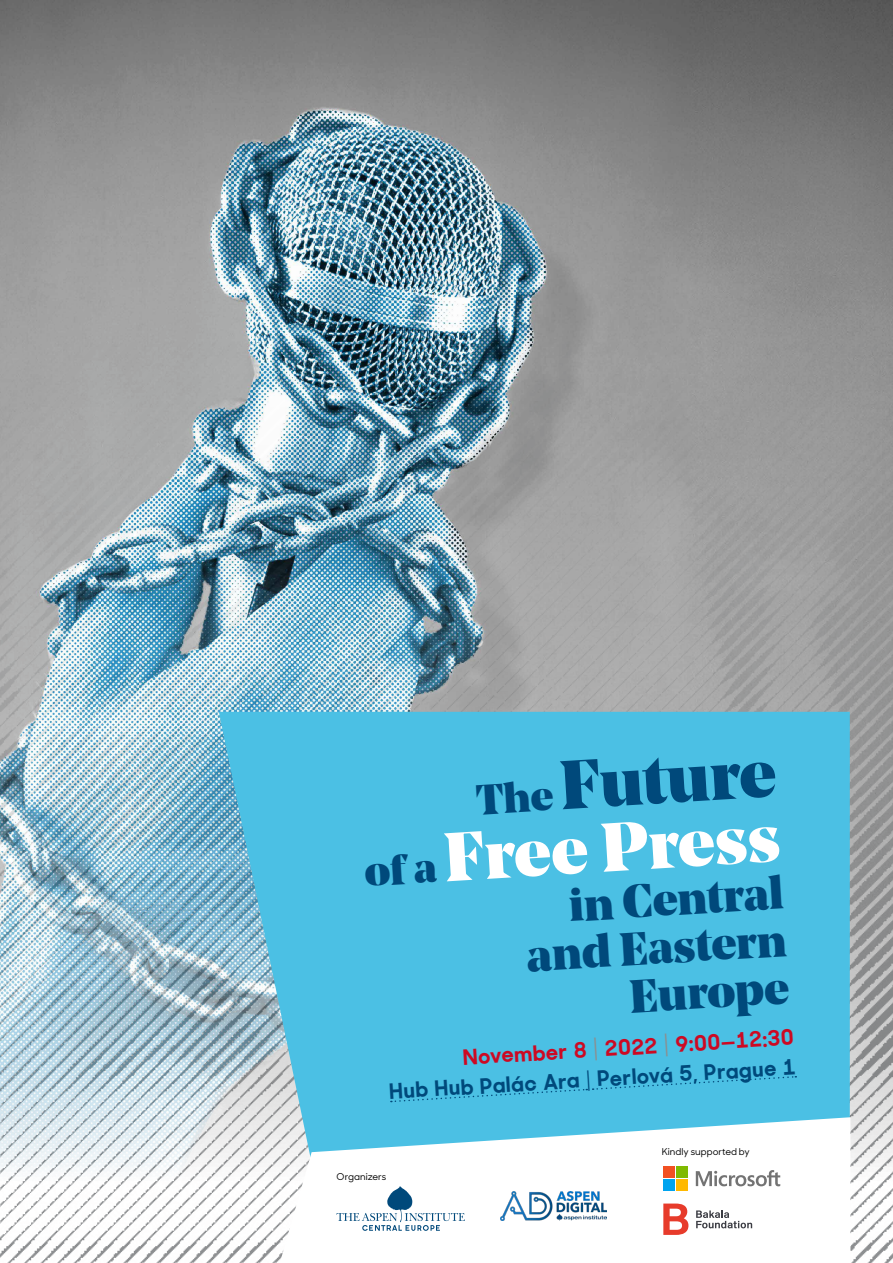
<style>
.page{position:relative;width:893px;height:1263px;background:#fff}
.page>*{position:absolute;margin:0;border:0;box-sizing:border-box;transform-origin:0 0}
.t1{font:900 68.4px "Noe Display";color:#fff}
.t2{font:900 68.4px "Noe Display";color:#00497b}
.t3{font:900 46.35px/47.5px "Noe Display";color:#00497b;text-align:right}
.t4{font:700 21.3px/28.7px "Sharp Sans No 2";color:#00497b;text-align:right}
.t5{font:700 21.3px "Sharp Sans No 2";color:#cd0923}
.t6{font:500 9.45px "Sharp Sans Display No 1";color:#000}
.s1{color:#cd0923}
.s2{font-weight:400}
</style>
<div class="page">
<img style="left:0;top:0;width:893px;height:1263px">
<svg style="left:219px;top:712px;width:631px;height:551px;fill:#4bc0e4"></svg>
<div style="left:391px;top:1088px;width:196px;height:15px;background:#4bc0e4"></div>
<div style="left:593px;top:1075px;width:203px;height:15px;background:#4bc0e4"></div>
<svg style="left:280px;top:1117px;width:570px;height:146px"></svg>
<svg style="left:337px;top:1186px;width:128px;height:45px"></svg>
<img style="left:501px;top:1192px;width:105px;height:29px">
<svg style="left:696px;top:1170px;width:84px;height:16px"></svg>
<div style="left:663px;top:1166px;width:12px;height:12px;background:#f25022"></div>
<div style="left:676px;top:1166px;width:12px;height:12px;background:#7fba00"></div>
<div style="left:663px;top:1179px;width:12px;height:12px;background:#00a4ef"></div>
<div style="left:676px;top:1179px;width:12px;height:12px;background:#ffb900"></div>
<svg style="left:663px;top:1203px;width:25px;height:32px"></svg>
<svg style="left:696px;top:1210px;width:56px;height:18px"></svg>
<svg style="left:594px;top:1038px;width:3px;height:23px"></svg>
<svg style="left:665px;top:1033px;width:3px;height:23px"></svg>
<div style="left:476px;top:780px;width:77px;height:34px;background:#4bc0e4"></div>
<div style="left:365px;top:853px;width:72px;height:33px;background:#4bc0e4"></div>
<h1 class="t2" style="left:557px;top:741px;width:218px;rotate:-4deg">Future</h1>
<h1 class="t1" style="left:441px;top:814px;width:338px;rotate:-4deg">Free Press</h1>
<h2 class="t3" style="left:522px;top:885px;width:262px;rotate:-4deg">in Central and Eastern<br>Europe</h2>
<p class="t4" style="left:386px;top:1048px;width:408px;rotate:-4deg"><span class="s1">9:00—12:30<br></span>Hub Hub Palác Ara <span class="s2">|</span> Perlová 5, Prague 1</p>
<p class="t5" style="left:462px;top:1039px;width:125px;rotate:-4deg">November 8</p>
<p class="t5" style="left:604px;top:1030px;width:54px;rotate:-4deg">2022</p>
<p class="t6" style="left:337px;top:1170px;width:51px">Organizers</p>
<p class="t6" style="left:662px;top:1145px;width:89px">Kindly supported by</p>
</div>
